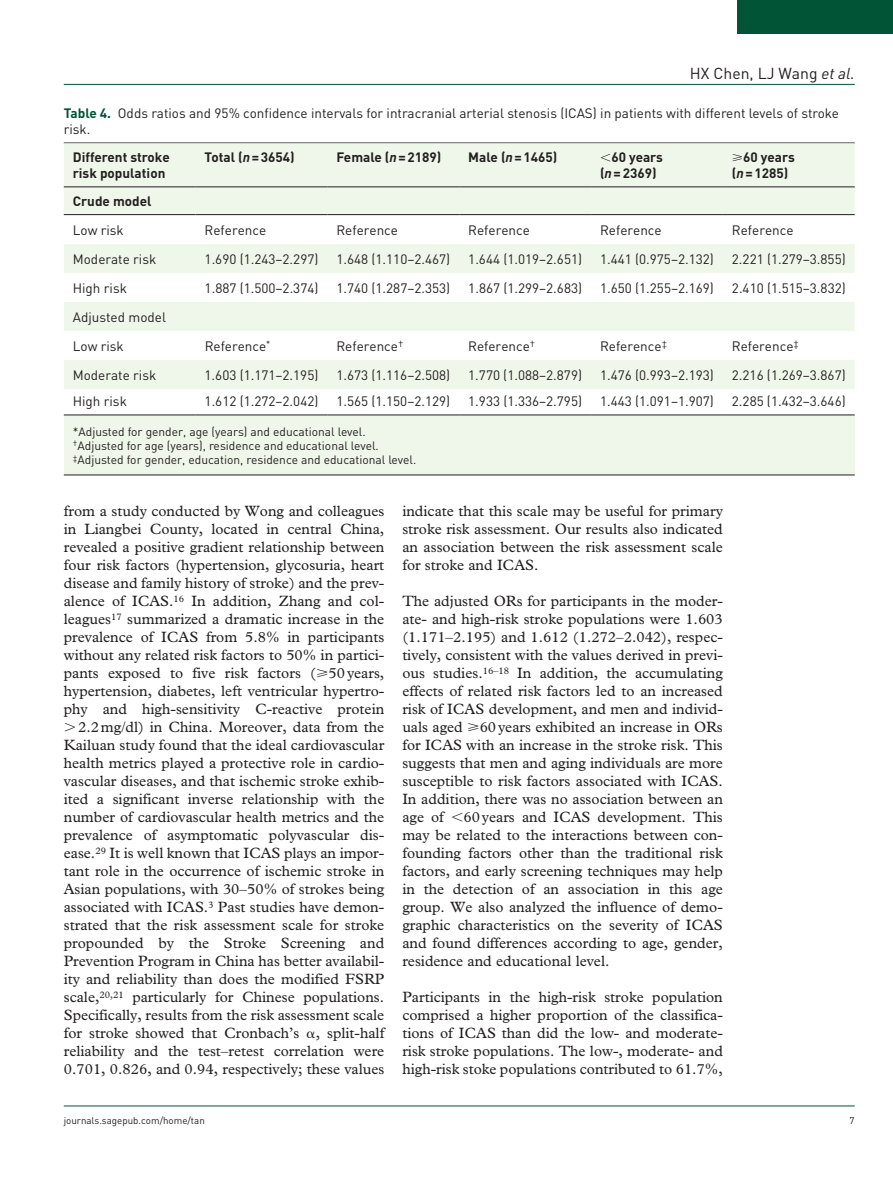
<style>
.page{position:relative;width:893px;height:1191px;background:#fff}
.page>*{position:absolute;margin:0;border:0;box-sizing:border-box;transform-origin:0 0}
.t1{font:15.75px "DIN";color:#231f20}
.t2{font:15px/18px "Plantin Std";color:#231f20;text-align:justify}
.t3{font:13.5px/15.8px "DIN";color:#231f20}
.t4{font:700 13.5px/15.8px "DIN";color:#231f20}
.t5{font:12px/14.2px "DIN";color:#231f20}
.t6{font:9.75px "DIN";color:#231f20}
.s1{font-style:italic}
.s2{font-weight:700;color:#015436}
</style>
<div class="page">
<hr style="left:64px;top:84px;width:791px;height:1px;background:#015436">
<hr style="left:64px;top:1105px;width:791px;height:1px;background:#015436">
<div style="left:738px;top:0;width:155px;height:34px;background:#015436"></div>
<div style="left:64px;top:414px;width:791px;height:60px;background:#eff7ea"></div>
<hr style="left:64px;top:474px;width:791px;height:1px;background:#231f20">
<div style="left:64px;top:143px;width:791px;height:71px;background:#eff7ea"></div>
<svg style="left:64px;top:215px;width:791px;height:174px;fill:#eff7eb"></svg>
<hr style="left:64px;top:214px;width:132px;height:1px;background:#231f20">
<hr style="left:196px;top:214px;width:131px;height:1px;background:#231f20">
<hr style="left:327px;top:214px;width:132px;height:1px;background:#231f20">
<hr style="left:459px;top:214px;width:132px;height:1px;background:#231f20">
<hr style="left:591px;top:214px;width:132px;height:1px;background:#231f20">
<hr style="left:723px;top:214px;width:132px;height:1px;background:#231f20">
<hr style="left:64px;top:414px;width:132px;height:1px;background:#231f20">
<hr style="left:196px;top:414px;width:131px;height:1px;background:#231f20">
<hr style="left:327px;top:414px;width:132px;height:1px;background:#231f20">
<hr style="left:459px;top:414px;width:132px;height:1px;background:#231f20">
<hr style="left:591px;top:414px;width:132px;height:1px;background:#231f20">
<hr style="left:723px;top:414px;width:132px;height:1px;background:#231f20">
<hr style="left:64px;top:186px;width:132px;height:1px;background:#231f20">
<hr style="left:196px;top:186px;width:131px;height:1px;background:#231f20">
<hr style="left:327px;top:186px;width:132px;height:1px;background:#231f20">
<hr style="left:459px;top:186px;width:132px;height:1px;background:#231f20">
<hr style="left:591px;top:186px;width:132px;height:1px;background:#231f20">
<hr style="left:723px;top:186px;width:132px;height:1px;background:#231f20">
<svg style="left:601px;top:154px;width:9px;height:8px"></svg>
<p class="t1" style="left:690px;top:63px;width:166px">HX Chen, LJ Wang <span class="s1">et al.</span></p>
<p class="t3" style="left:64px;top:105px;width:777px"><span class="s2">Table 4.</span> Odds ratios and 95% confidence intervals for intracranial arterial stenosis (ICAS) in patients with different levels of stroke risk.</p>
<p class="t4" style="left:73px;top:149px;width:99px">Different stroke risk population</p>
<p class="t4" style="left:205px;top:149px;width:92px">Total (<span class="s1">n</span>=3654)</p>
<p class="t4" style="left:336px;top:149px;width:106px">Female (<span class="s1">n</span>=2189)</p>
<p class="t4" style="left:468px;top:149px;width:91px">Male (<span class="s1">n</span>=1465)</p>
<p class="t4" style="left:600px;top:149px;width:64px;text-indent:11px">60 years (<span class="s1">n</span>=2369)</p>
<p class="t4" style="left:732px;top:149px;width:64px">⩾60 years (<span class="s1">n</span>=1285)</p>
<p class="t4" style="left:73px;top:192px;width:80px">Crude model</p>
<p class="t3" style="left:73px;top:222px;width:53px">Low risk</p>
<p class="t3" style="left:205px;top:222px;width:63px">Reference</p>
<p class="t3" style="left:336px;top:222px;width:63px">Reference</p>
<p class="t3" style="left:468px;top:222px;width:63px">Reference</p>
<p class="t3" style="left:600px;top:222px;width:63px">Reference</p>
<p class="t3" style="left:732px;top:222px;width:63px">Reference</p>
<p class="t3" style="left:73px;top:251px;width:85px">Moderate risk</p>
<p class="t3" style="left:205px;top:251px;width:115px">1.690 (1.243–2.297)</p>
<p class="t3" style="left:336px;top:251px;width:115px">1.648 (1.110–2.467)</p>
<p class="t3" style="left:468px;top:251px;width:115px">1.644 (1.019–2.651)</p>
<p class="t3" style="left:600px;top:251px;width:115px">1.441 (0.975–2.132)</p>
<p class="t3" style="left:732px;top:251px;width:115px">2.221 (1.279–3.855)</p>
<p class="t3" style="left:73px;top:280px;width:56px">High risk</p>
<p class="t3" style="left:205px;top:280px;width:115px">1.887 (1.500–2.374)</p>
<p class="t3" style="left:336px;top:280px;width:115px">1.740 (1.287–2.353)</p>
<p class="t3" style="left:468px;top:280px;width:115px">1.867 (1.299–2.683)</p>
<p class="t3" style="left:600px;top:280px;width:115px">1.650 (1.255–2.169)</p>
<p class="t3" style="left:732px;top:280px;width:115px">2.410 (1.515–3.832)</p>
<p class="t3" style="left:73px;top:302px;width:95px;line-height:29px">Adjusted model<br>Low risk</p>
<p class="t3" style="left:205px;top:338px;width:67px">Reference<sup>*</sup></p>
<p class="t3" style="left:336px;top:338px;width:68px">Reference<sup>†</sup></p>
<p class="t3" style="left:468px;top:338px;width:68px">Reference<sup>†</sup></p>
<p class="t3" style="left:600px;top:338px;width:68px">Reference<sup>‡</sup></p>
<p class="t3" style="left:732px;top:338px;width:68px">Reference<sup>‡</sup></p>
<p class="t3" style="left:73px;top:367px;width:85px">Moderate risk</p>
<p class="t3" style="left:205px;top:367px;width:115px">1.603 (1.171–2.195)</p>
<p class="t3" style="left:336px;top:367px;width:115px">1.673 (1.116–2.508)</p>
<p class="t3" style="left:468px;top:367px;width:115px">1.770 (1.088–2.879)</p>
<p class="t3" style="left:600px;top:367px;width:115px">1.476 (0.993–2.193)</p>
<p class="t3" style="left:732px;top:367px;width:115px">2.216 (1.269–3.867)</p>
<p class="t3" style="left:73px;top:393px;width:56px">High risk</p>
<p class="t3" style="left:205px;top:393px;width:115px">1.612 (1.272–2.042)</p>
<p class="t3" style="left:336px;top:393px;width:115px">1.565 (1.150–2.129)</p>
<p class="t3" style="left:468px;top:393px;width:115px">1.933 (1.336–2.795)</p>
<p class="t3" style="left:600px;top:393px;width:115px">1.443 (1.091–1.907)</p>
<p class="t3" style="left:732px;top:393px;width:115px">2.285 (1.432–3.646)</p>
<p class="t5" style="left:73px;top:424px;width:345px">*Adjusted for gender, age (years) and educational level. <sup>†</sup>Adjusted for age (years), residence and educational level. <sup>‡</sup>Adjusted for gender, education, residence and educational level.</p>
<p class="t2" style="left:64px;top:502px;width:322px;text-align:right">from a study conducted by Wong and colleagues in Liangbei County, located in central China, revealed a positive gradient relationship between four risk factors (hypertension, glycosuria, heart disease and family history of stroke) and the prev&shy;alence of ICAS.<sup>16</sup> In addition, Zhang and col&shy;leagues<sup>17</sup> summarized a dramatic increase in the prevalence of ICAS from 5.8% in participants without any related risk factors to 50% in partici&shy;pants exposed to five risk factors (⩾50years, hypertension, diabetes, left ventricular hypertro&shy;phy and high-sensitivity C-reactive protein 2.2mg/dl) in China. Moreover, data from the Kailuan study found that the ideal cardiovascular health metrics played a protective role in cardio&shy;vascular diseases, and that ischemic stroke exhib&shy;ited a significant inverse relationship with the number of cardiovascular health metrics and the prevalence of asymptomatic polyvascular dis&shy;ease.<sup>29</sup> It is well known that ICAS plays an impor&shy;tant role in the occurrence of ischemic stroke in Asian populations, with 30–50% of strokes being associated with ICAS.<sup>3</sup> Past studies have demon&shy;strated that the risk assessment scale for stroke propounded by the Stroke Screening and Prevention Program in China has better availabil&shy;ity and reliability than does the modified FSRP scale,<sup>20,21</sup> particularly for Chinese populations.<br>Specifically, results from the risk assessment scale for stroke showed that Cronbach’s , split-half reliability and the test–retest correlation were 0.701, 0.826, and 0.94, respectively; these values</p>
<p class="t2" style="left:402px;top:502px;width:322px">indicate that this scale may be useful for primary stroke risk assessment. Our results also indicated an association between the risk assessment scale for stroke and ICAS.</p>
<p class="t2" style="left:402px;top:592px;width:322px">The adjusted ORs for participants in the moder&shy;ate- and high-risk stroke populations were 1.603 (1.171–2.195) and 1.612 (1.272–2.042), respec&shy;tively, consistent with the values derived in previ&shy;ous studies.<sup>16–18</sup> In addition, the accumulating effects of related risk factors led to an increased risk of ICAS development, and men and individ&shy;uals aged ⩾60years exhibited an increase in ORs for ICAS with an increase in the stroke risk. This suggests that men and aging individuals are more susceptible to risk factors associated with ICAS.<br>In addition, there was no association between an age of</p>
<p class="t2" style="left:402px;top:808px;width:322px;text-indent:61px">60years and ICAS development. This may be related to the interactions between con&shy;founding factors other than the traditional risk factors, and early screening techniques may help in the detection of an association in this age group. We also analyzed the influence of demo&shy;graphic characteristics on the severity of ICAS and found differences according to age, gender, residence and educational level.</p>
<p class="t2" style="left:402px;top:988px;width:322px">Participants in the high-risk stroke population comprised a higher proportion of the classifica&shy;tions of ICAS than did the low- and moderate&shy;risk stroke populations. The low-, moderate- and high-risk stoke populations contributed to 61.7%,</p>
<p class="t6" style="left:64px;top:1114px;width:143px">journals.sagepub.com/home/tan</p>
<p class="t6" style="left:850px;top:1114px;width:7px">7</p>
</div>
